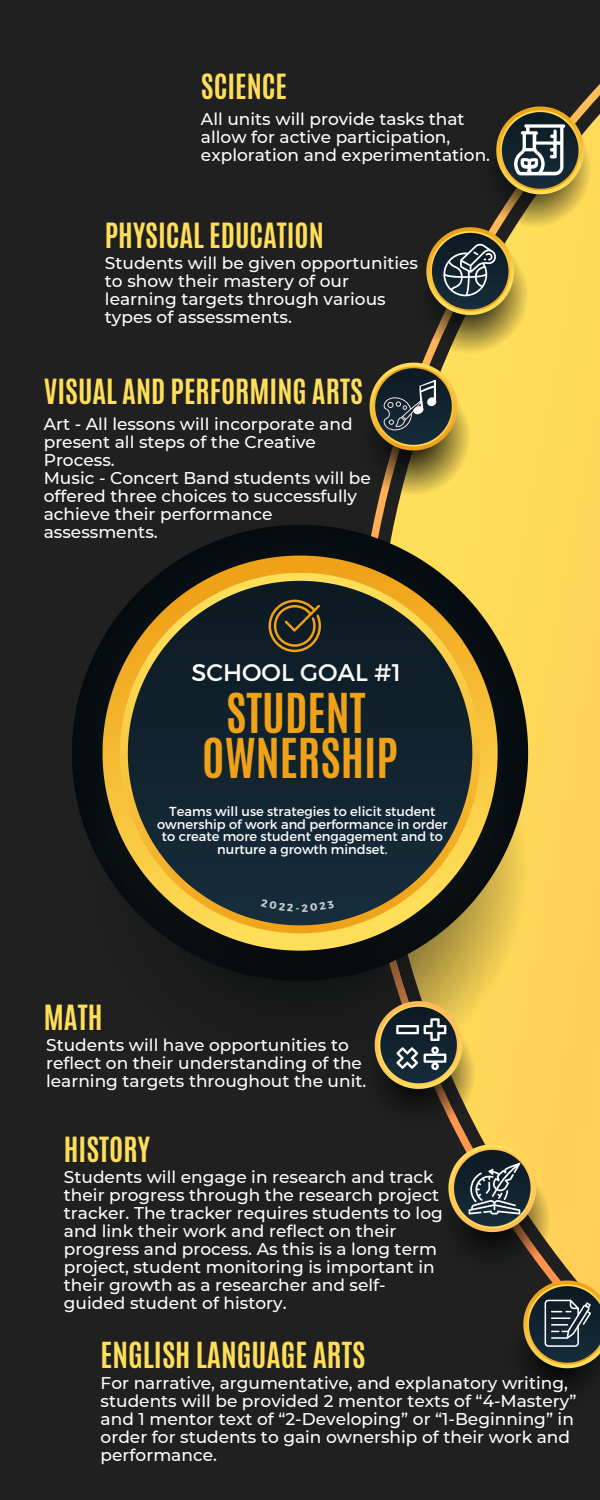
<style>
.page{position:relative;width:600px;height:1500px;background:#202020}
.page>*{position:absolute;margin:0;border:0;box-sizing:border-box;transform-origin:0 0}
.t1{font:700 45.9px/45.8px "Antonio";color:#efa118;text-align:center}
.t2{font:700 30px "Antonio";color:#ffde59}
.t3{font:700 29px "Antonio";color:#ffde59}
.t4{font:24px "Montserrat";color:#fff}
.t5{font:500 17px/18px "Montserrat";color:#fff}
.t6{font:13px/12.8px "Montserrat";color:#fff;text-align:center}
</style>
<div class="page">
<svg style="left:373px;top:84px;width:227px;height:1196px;fill:#ffd457"></svg>
<svg style="left:101px;top:525px;width:427px;height:116px"></svg>
<img style="left:72px;top:641px;width:456px;height:456px">
<svg style="left:103px;top:556px;width:394px;height:394px"></svg>
<svg style="left:120px;top:573px;width:360px;height:360px;background:#95792b"></svg>
<svg style="left:128px;top:581px;width:344px;height:344px;fill:#11242e"></svg>
<img style="left:531px;top:1368px;width:59px;height:20px">
<img style="left:412px;top:237px;width:116px;height:116px">
<img style="left:359px;top:1016px;width:116px;height:116px">
<img style="left:434px;top:1161px;width:116px;height:117px">
<img style="left:475px;top:111px;width:116px;height:116px">
<img style="left:369px;top:379px;width:101px;height:116px">
<svg style="left:269px;top:600px;width:52px;height:52px;background:#4e4120"></svg>
<svg style="left:426px;top:227px;width:88px;height:88px"></svg>
<svg style="left:496px;top:106px;width:88px;height:88px"></svg>
<svg style="left:370px;top:363px;width:87px;height:87px"></svg>
<svg style="left:375px;top:1001px;width:87px;height:88px"></svg>
<svg style="left:448px;top:1144px;width:88px;height:88px"></svg>
<svg style="left:523px;top:1280px;width:77px;height:88px"></svg>
<svg style="left:261px;top:899px;width:73px;height:13px"></svg>
<h3 class="t3" style="left:201px;top:66px;width:88px">SCIENCE</h3>
<p class="t5" style="left:201px;top:110px;width:291px">All units will provide tasks that allow for active participation, exploration and experimentation.</p>
<h3 class="t3" style="left:105px;top:214px;width:220px">PHYSICAL EDUCATION</h3>
<p class="t5" style="left:105px;top:254px;width:315px">Students will be given opportunities to show their mastery of our learning targets through various types of assessments.</p>
<h3 class="t3" style="left:44px;top:370px;width:321px">VISUAL AND PERFORMING ARTS</h3>
<p class="t5" style="left:44px;top:415px;width:329px">Art - All lessons will incorporate and present all steps of the Creative<br>Process.<br>Music - Concert Band students will be offered three choices to successfully achieve their performance assessments.</p>
<h3 class="t4" style="left:191px;top:657px;width:211px">SCHOOL GOAL #1</h3>
<h1 class="t1" style="left:202px;top:690px;width:197px">STUDENT<br>OWNERSHIP</h1>
<p class="t6" style="left:157px;top:804px;width:292px">Teams will use strategies to elicit student ownership of work and performance in order to create more student engagement and to nurture a growth mindset.</p>
<h3 class="t3" style="left:44px;top:997px;width:60px">MATH</h3>
<p class="t5" style="left:46px;top:1036px;width:322px">Students will have opportunities to reflect on their understanding of the learning targets throughout the unit.</p>
<h3 class="t3" style="left:64px;top:1129px;width:87px">HISTORY</h3>
<p class="t5" style="left:64px;top:1168px;width:380px">Students will engage in research and track their progress through the research project tracker. The tracker requires students to log and link their work and reflect on their progress and process. As this is a long term project, student monitoring is important in their growth as a researcher and self&shy;guided student of history.</p>
<h2 class="t2" style="left:101px;top:1333px;width:266px">ENGLISH LANGUAGE ARTS</h2>
<p class="t5" style="left:101px;top:1374px;width:477px">For narrative, argumentative, and explanatory writing, students will be provided 2 mentor texts of “4-Mastery” and 1 mentor text of “2-Developing” or “1-Beginning” in order for students to gain ownership of their work and performance.</p>
</div>
